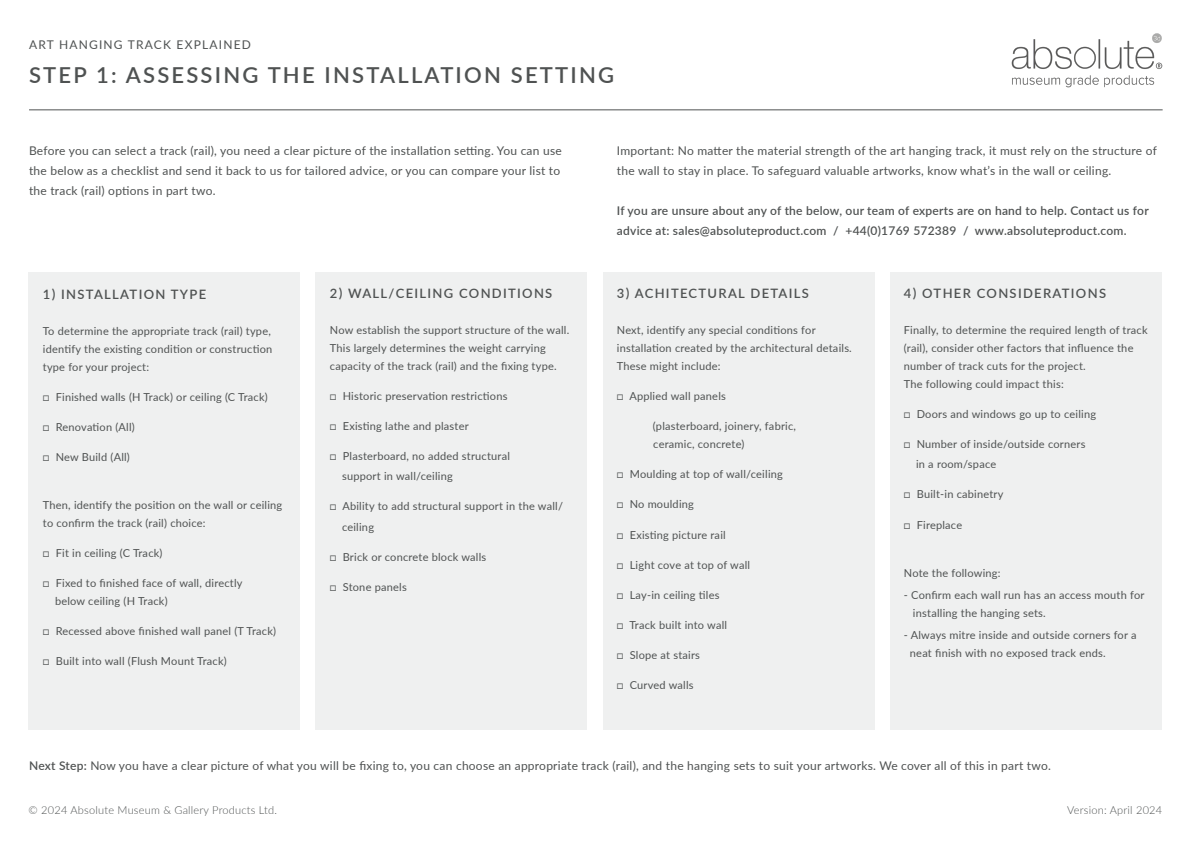
<style>
.page{position:relative;width:1191px;height:842px;background:#fff}
.page>*{position:absolute;margin:0;border:0;box-sizing:border-box;transform-origin:0 0}
.t1{font:600 22px "Lato";letter-spacing:.1em;color:#4f5252}
.t2{font:600 13px "Lato";letter-spacing:.1em;color:#4f5252}
.t3{font:12px/20px "Lato";letter-spacing:.02em;color:#4f5252}
.t4{font:600 12px/20px "Lato";letter-spacing:.02em;color:#4f5252}
.t5{font:12px "Lato";letter-spacing:.1em;color:#4f5252}
.t6{font:11px/18px "Lato";letter-spacing:.02em;color:#4f5252}
.t7{font:300 11px "Lato";letter-spacing:.02em;color:#4f5252}
.s1{font-weight:600}
</style>
<div class="page">
<hr style="left:29px;top:110px;width:1133px;height:1px;background:#4f5252">
<img style="left:1011px;top:33px;width:152px;height:55px">
<div style="left:28px;top:273px;width:272px;height:457px;background:#eff0f0"></div>
<div style="left:315px;top:273px;width:272px;height:457px;background:#eff0f0"></div>
<div style="left:602px;top:273px;width:272px;height:457px;background:#eff0f0"></div>
<div style="left:889px;top:273px;width:272px;height:457px;background:#eff0f0"></div>
<p class="t5" style="left:29px;top:36px;width:223px">ART HANGING TRACK EXPLAINED</p>
<p class="t1" style="left:29px;top:59px;width:586px">STEP 1: ASSESSING THE INSTALLATION SETTING</p>
<p class="t3" style="left:29px;top:140px;width:534px">Before you can select a track (rail), you need a clear picture of the installation setting. You can use the below as a checklist and send it back to us for tailored advice, or you can compare your list to the track (rail) options in part two.</p>
<p class="t2" style="left:43px;top:285px;width:165px">1) INSTALLATION TYPE</p>
<p class="t6" style="left:43px;top:322px;width:231px">To determine the appropriate track (rail) type, identify the existing condition or construction type for your project:</p>
<p class="t6" style="left:43px;top:388px;width:226px">□ Finished walls (H Track) or ceiling (C Track)</p>
<p class="t6" style="left:43px;top:418px;width:93px">□ Renovation (All)</p>
<p class="t6" style="left:43px;top:448px;width:89px">□ New Build (All)</p>
<p class="t6" style="left:43px;top:496px;width:241px">Then, identify the position on the wall or ceiling to confirm the track (rail) choice:</p>
<p class="t6" style="left:43px;top:544px;width:121px">□ Fit in ceiling (C Track)</p>
<p class="t6" style="left:55px;top:574px;width:189px;text-indent:-12px">□ Fixed to finished face of wall, directly below ceiling (H Track)</p>
<p class="t6" style="left:43px;top:622px;width:235px">□ Recessed above finished wall panel (T Track)</p>
<p class="t6" style="left:43px;top:652px;width:185px">□ Built into wall (Flush Mount Track)</p>
<p class="t2" style="left:330px;top:284px;width:224px">2) WALL/CEILING CONDITIONS</p>
<p class="t6" style="left:330px;top:321px;width:241px">Now establish the support structure of the wall.<br>This largely determines the weight carrying capacity of the track (rail) and the fixing type.</p>
<p class="t6" style="left:330px;top:387px;width:179px">□ Historic preservation restrictions</p>
<p class="t6" style="left:330px;top:417px;width:140px">□ Existing lathe and plaster</p>
<p class="t6" style="left:342px;top:446px;width:169px;line-height:20px;text-indent:-12px">□ Plasterboard, no added structural support in wall/ceiling</p>
<p class="t6" style="left:342px;top:496px;width:222px;line-height:20px;text-indent:-12px">□ Ability to add structural support in the wall/ ceiling</p>
<p class="t6" style="left:330px;top:547px;width:158px">□ Brick or concrete block walls</p>
<p class="t6" style="left:330px;top:577px;width:78px">□ Stone panels</p>
<p class="t3" style="left:617px;top:140px;width:541px">Important: No matter the material strength of the art hanging track, it must rely on the structure of the wall to stay in place. To safeguard valuable artworks, know what’s in the wall or ceiling.</p>
<p class="t4" style="left:617px;top:200px;width:533px">If you are unsure about any of the below, our team of experts are on hand to help. Contact us for advice at: sales@absoluteproduct.com / +44(0)1769 572389 / www.absoluteproduct.com.</p>
<p class="t2" style="left:617px;top:284px;width:193px">3) ACHITECTURAL DETAILS</p>
<p class="t6" style="left:617px;top:321px;width:236px">Next, identify any special conditions for installation created by the architectural details.<br>These might include:</p>
<p class="t6" style="left:617px;top:387px;width:111px">□ Applied wall panels</p>
<p class="t6" style="left:653px;top:417px;width:145px">(plasterboard, joinery, fabric,</p>
<p class="t6" style="left:653px;top:435px;width:93px">ceramic, concrete)</p>
<p class="t6" style="left:617px;top:465px;width:168px">□ Moulding at top of wall/ceiling</p>
<p class="t6" style="left:617px;top:495px;width:79px">□ No moulding</p>
<p class="t6" style="left:617px;top:525px;width:110px">□ Existing picture rail</p>
<p class="t6" style="left:617px;top:555px;width:135px">□ Light cove at top of wall</p>
<p class="t6" style="left:617px;top:585px;width:104px">□ Lay-in ceiling tiles</p>
<p class="t6" style="left:617px;top:615px;width:112px">□ Track built into wall</p>
<p class="t6" style="left:617px;top:645px;width:85px">□ Slope at stairs</p>
<p class="t6" style="left:617px;top:675px;width:78px">□ Curved walls</p>
<p class="t2" style="left:904px;top:284px;width:204px">4) OTHER CONSIDERATIONS</p>
<p class="t6" style="left:904px;top:321px;width:245px">Finally, to determine the required length of track (rail), consider other factors that influence the number of track cuts for the project.</p>
<p class="t6" style="left:904px;top:375px;width:161px">The following could impact this:</p>
<p class="t6" style="left:904px;top:405px;width:194px">□ Doors and windows go up to ceiling</p>
<p class="t6" style="left:904px;top:435px;width:183px">□ Number of inside/outside corners</p>
<p class="t6" style="left:916px;top:455px;width:82px">in a room/space</p>
<p class="t6" style="left:904px;top:485px;width:101px">□ Built-in cabinetry</p>
<p class="t6" style="left:904px;top:515px;width:60px">□ Fireplace</p>
<p class="t6" style="left:904px;top:563px;width:98px">Note the following:</p>
<p class="t6" style="left:913px;top:585px;width:233px;text-indent:-9px">- Confirm each wall run has an access mouth for installing the hanging sets.</p>
<p class="t6" style="left:910px;top:625px;width:228px;text-indent:-6px">- Always mitre inside and outside corners for a neat finish with no exposed track ends.</p>
<p class="t3" style="left:29px;top:755px;width:1023px"><span class="s1">Next Step:</span> Now you have a clear picture of what you will be fixing to, you can choose an appropriate track (rail), and the hanging sets to suit your artworks. We cover all of this in part two.</p>
<p class="t7" style="left:29px;top:802px;width:250px">© 2024 Absolute Museum &amp; Gallery Products Ltd.</p>
<p class="t7" style="left:1067px;top:802px;width:97px">Version: April 2024</p>
</div>
